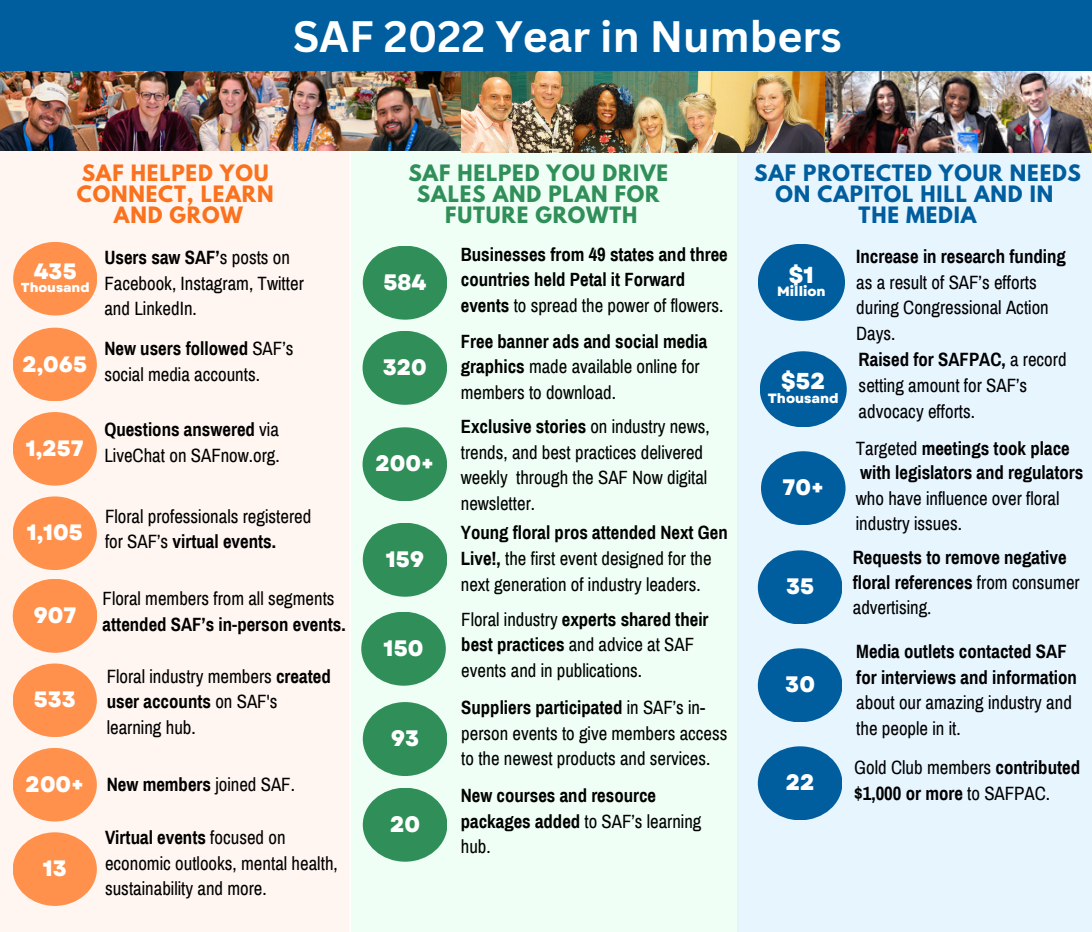
<style>
.page{position:relative;width:1092px;height:932px;background:#fff}
.page>*{position:absolute;margin:0;border:0;box-sizing:border-box;transform-origin:0 0}
.t1{font:700 42.8px "Canva Sans";color:#fff}
.t2{font:800 23px "Garet";color:#fff}
.t3{font:800 22.4px "Garet";color:#fff}
.t4{font:800 22.2px "Garet";color:#fff}
.t5{font:700 20px/21px "League Spartan";letter-spacing:.04em;color:#005e9e;text-align:center}
.t6{font:700 20px/21px "League Spartan";letter-spacing:.04em;color:#308f59;text-align:center}
.t7{font:700 20px/21px "League Spartan";letter-spacing:.04em;color:#fa721e;text-align:center}
.t8{font:18.8px/25.6px "Archivo Narrow";color:#000}
.t9{font:700 18.8px/25.6px "Archivo Narrow";color:#000}
.t10{font:800 13.4px "Garet";color:#fff}
.t11{font:800 13px "Garet";color:#fff}
.s1{font-weight:700}
.s2{font-weight:400}
.s3{font-family:"Minion Pro";font-weight:400}
</style>
<div class="page">
<div style="left:351px;top:152px;width:386px;height:779px;background:#effff6"></div>
<div style="left:0;top:152px;width:349px;height:779px;background:#fff6f1"></div>
<div style="left:737px;top:152px;width:355px;height:779px;background:#e7f5ff"></div>
<div style="left:0;top:0;width:1092px;height:71px;background:#005e9e"></div>
<div style="left:13px;top:242px;width:84px;height:73px;background:#ff914d;border-radius:50%"></div>
<div style="left:13px;top:327px;width:84px;height:74px;background:#ff914d;border-radius:50%"></div>
<div style="left:13px;top:412px;width:84px;height:73px;background:#ff914d;border-radius:50%"></div>
<div style="left:13px;top:496px;width:84px;height:74px;background:#ff914d;border-radius:50%"></div>
<div style="left:13px;top:663px;width:84px;height:73px;background:#ff914d;border-radius:50%"></div>
<div style="left:13px;top:748px;width:84px;height:73px;background:#ff914d;border-radius:50%"></div>
<div style="left:13px;top:832px;width:84px;height:73px;background:#ff914d;border-radius:50%"></div>
<div style="left:363px;top:246px;width:84px;height:73px;background:#308f59;border-radius:50%"></div>
<div style="left:363px;top:427px;width:84px;height:74px;background:#308f59;border-radius:50%"></div>
<div style="left:363px;top:522px;width:84px;height:74px;background:#308f59;border-radius:50%"></div>
<div style="left:361px;top:611px;width:85px;height:74px;background:#308f59;border-radius:50%"></div>
<div style="left:363px;top:702px;width:84px;height:73px;background:#308f59;border-radius:50%"></div>
<div style="left:363px;top:787px;width:84px;height:74px;background:#308f59;border-radius:50%"></div>
<div style="left:363px;top:331px;width:84px;height:73px;background:#308f59;border-radius:50%"></div>
<div style="left:758px;top:244px;width:87px;height:77px;background:#005e9e;border-radius:50%"></div>
<div style="left:760px;top:351px;width:87px;height:76px;background:#005e9e;border-radius:50%"></div>
<div style="left:761px;top:451px;width:84px;height:74px;background:#005e9e;border-radius:50%"></div>
<div style="left:13px;top:579px;width:84px;height:73px;background:#ff914d;border-radius:50%"></div>
<div style="left:758px;top:550px;width:84px;height:74px;background:#005e9e;border-radius:50%"></div>
<div style="left:758px;top:648px;width:84px;height:74px;background:#005e9e;border-radius:50%"></div>
<div style="left:758px;top:746px;width:84px;height:74px;background:#005e9e;border-radius:50%"></div>
<img style="left:0;top:71px;width:1092px;height:81px">
<h1 class="t1" style="left:293px;top:6px;width:550px">SAF 2022 Year in Numbers</h1>
<p class="t7" style="left:77px;top:165px;width:198px">SAF HELPED YOU<br>CONNECT, LEARN<br>AND GROW</p>
<p class="t8" style="left:104px;top:245px;width:201px"><span class="s1">Users saw SAF’</span>s posts on<br>Facebook, Instagram, Twitter and LinkedIn.</p>
<p class="t8" style="left:104px;top:336px;width:191px"><span class="s1">New users followed</span> SAF’s social media accounts.</p>
<p class="t4" style="left:34px;top:255px;width:44px">435</p>
<p class="t11" style="left:21px;top:278px;width:70px">Thousand</p>
<p class="t4" style="left:22px;top:348px;width:66px">2,065</p>
<p class="t4" style="left:26px;top:432px;width:59px">1,257</p>
<p class="t4" style="left:27px;top:516px;width:58px">1,105</p>
<p class="t3" style="left:34px;top:599px;width:45px">907</p>
<p class="t4" style="left:34px;top:683px;width:44px">533</p>
<p class="t4" style="left:26px;top:768px;width:60px">200+</p>
<p class="t4" style="left:43px;top:852px;width:26px">13</p>
<p class="t8" style="left:104px;top:417px;width:177px"><span class="s1">Questions answered</span> via<br>LiveChat on SAFnow.org.</p>
<p class="t8" style="left:105px;top:503px;width:208px">Floral professionals registered for SAF’s <span class="s1">virtual events.</span></p>
<p class="t8" style="left:103px;top:586px;width:233px">Floral members from all segments</p>
<p class="t9" style="left:103px;top:611px;width:245px">attended SAF’s in-person events.</p>
<p class="t8" style="left:107px;top:663px;width:226px">Floral industry members <span class="s1">created user accounts</span> on SAF's learning hub.</p>
<p class="t9" style="left:107px;top:772px;width:190px">New members <span class="s2">joined SAF.</span></p>
<p class="t8" style="left:105px;top:825px;width:234px"><span class="s1">Virtual events</span> focused on economic outlooks, mental health, sustainability and more.</p>
<p class="t6" style="left:408px;top:165px;width:261px">SAF HELPED YOU DRIVE<br>SALES AND PLAN FOR<br>FUTURE GROWTH</p>
<p class="t5" style="left:754px;top:165px;width:329px">SAF PROTECTED YOUR NEEDS<br>ON CAPITOL HILL AND IN<br>THE MEDIA</p>
<p class="t9" style="left:856px;top:243px;width:211px">Increase in research funding</p>
<p class="t8" style="left:856px;top:269px;width:212px">as a result of SAF’s efforts during Congressional Action<br>Days.<br><span class="s1">Raised for SAFPAC,</span> a record setting amount for SAF’s advocacy efforts.</p>
<p class="t9" style="left:856px;top:437px;width:229px;line-height:23.8px"><span class="s2">Targeted</span> meetings took place with legislators and regulators</p>
<p class="t8" style="left:856px;top:485px;width:205px">who have influence over floral industry issues.</p>
<p class="t9" style="left:853px;top:545px;width:228px;line-height:25px">Requests to remove negative floral references <span class="s2">from consumer advertising</span><span class="s3">.</span></p>
<p class="t9" style="left:856px;top:639px;width:222px">Media outlets contacted SAF for interviews and information</p>
<p class="t8" style="left:856px;top:690px;width:217px">about our amazing industry and the people in it.</p>
<p class="t8" style="left:854px;top:755px;width:227px">Gold Club members <span class="s1">contributed $1,000 or more</span> to SAFPAC.</p>
<p class="t9" style="left:461px;top:242px;width:269px">Businesses from 49 states and three countries held Petal it Forward events <span class="s2">to spread the power of flowers.</span></p>
<p class="t2" style="left:789px;top:258px;width:27px">$1</p>
<p class="t10" style="left:777px;top:282px;width:50px">Million</p>
<p class="t3" style="left:384px;top:266px;width:44px">584</p>
<p class="t8" style="left:461px;top:328px;width:248px"><span class="s1">Free banner ads and social media graphics</span> made available online for members to download.</p>
<p class="t3" style="left:383px;top:351px;width:46px">320</p>
<p class="t2" style="left:781px;top:365px;width:45px">$52</p>
<p class="t10" style="left:768px;top:388px;width:73px">Thousand</p>
<p class="t8" style="left:461px;top:414px;width:251px"><span class="s1">Exclusive stories</span> on industry news, trends, and best practices delivered weekly through the SAF Now digital newsletter.</p>
<p class="t3" style="left:376px;top:447px;width:60px">200+</p>
<p class="t3" style="left:783px;top:471px;width:43px">70+</p>
<p class="t8" style="left:461px;top:520px;width:268px"><span class="s1">Young floral pros attended Next Gen<br>Live!,</span> the first event designed for the next generation of industry leaders.</p>
<p class="t3" style="left:386px;top:543px;width:40px">159</p>
<p class="t3" style="left:786px;top:570px;width:30px">35</p>
<p class="t8" style="left:461px;top:606px;width:249px">Floral industry <span class="s1">experts shared their best practices</span> and advice at SAF events and in publications.</p>
<p class="t3" style="left:384px;top:631px;width:41px">150</p>
<p class="t3" style="left:785px;top:668px;width:31px">30</p>
<p class="t8" style="left:461px;top:695px;width:268px"><span class="s1">Suppliers participated</span> in SAF’s in&shy;person events to give members access to the newest products and services.</p>
<p class="t3" style="left:391px;top:722px;width:30px">93</p>
<p class="t3" style="left:786px;top:766px;width:30px">22</p>
<p class="t9" style="left:461px;top:783px;width:242px">New courses and resource packages added <span class="s2">to SAF’s learning hub.</span></p>
<p class="t3" style="left:390px;top:807px;width:32px">20</p>
</div>
